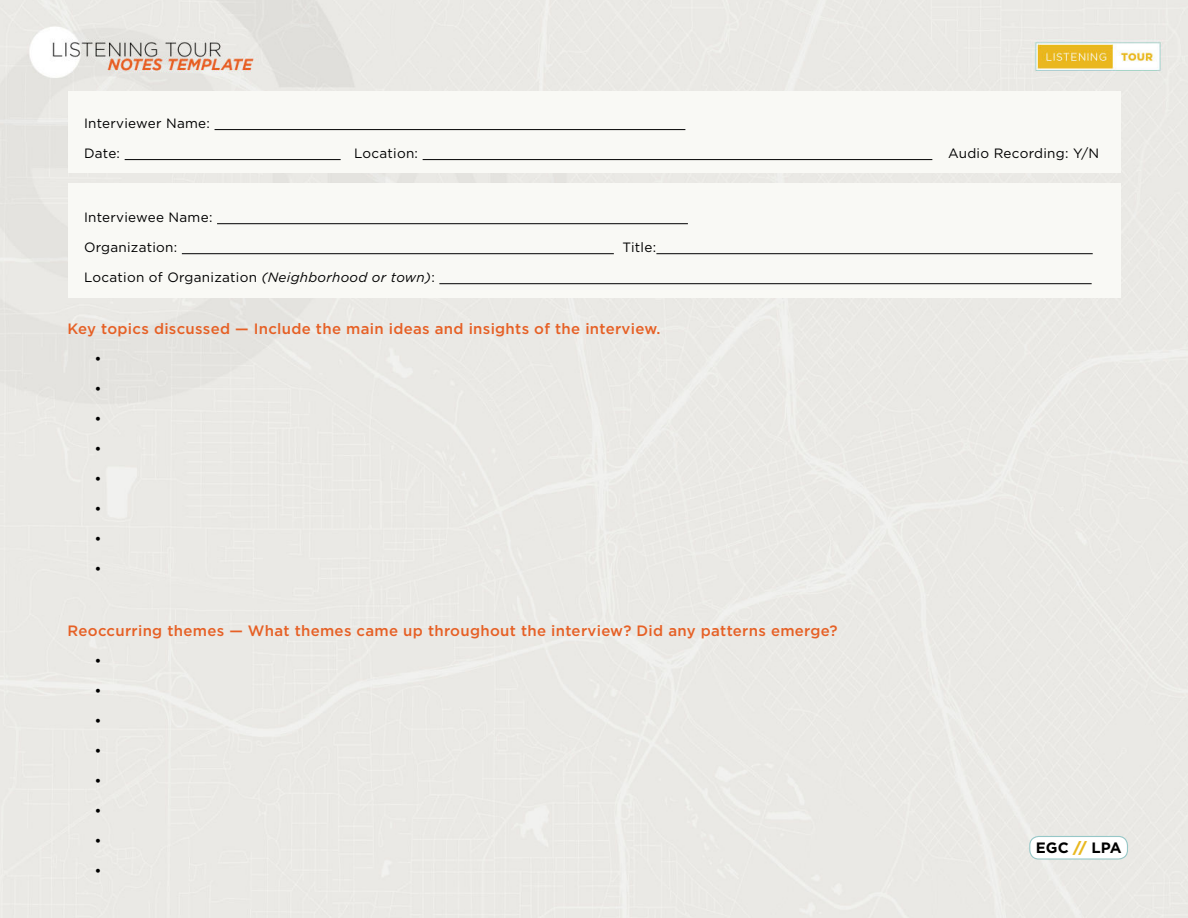
<style>
.page{position:relative;width:1188px;height:918px;background:#eae9e5}
.page>*{position:absolute;margin:0;border:0;box-sizing:border-box;transform-origin:0 0}
.t1{font:500 15px "Gotham";letter-spacing:.02em;color:#e66025}
.t2{font:15px/30px "Gotham";color:#000;text-align:justify}
.t3{font:700 15px "Gotham";color:#000}
.t4{font:13.5px "Gotham";letter-spacing:.02em;color:#000}
.s1{font-style:italic}
.s2{font-weight:900;color:#e9b820}
</style>
<div class="page">
<div style="left:68px;top:91px;width:1053px;height:81px;background:#f9f9f5"></div>
<div style="left:68px;top:184px;width:1053px;height:114px;background:#f9f9f5"></div>
<hr style="left:215px;top:129px;width:470px;height:1px;background:#000">
<hr style="left:125px;top:159px;width:216px;height:1px;background:#000">
<hr style="left:423px;top:159px;width:509px;height:1px;background:#000">
<hr style="left:217px;top:223px;width:471px;height:1px;background:#000">
<hr style="left:182px;top:253px;width:432px;height:1px;background:#000">
<hr style="left:656px;top:253px;width:437px;height:1px;background:#000">
<hr style="left:439px;top:283px;width:653px;height:1px;background:#000">
<div style="left:1030px;top:836px;width:97px;height:23px;background:#fff;border-radius:9px"></div>
<div style="left:1029px;top:836px;width:99px;height:24px;border:1px solid #96c7c7;border-radius:9px"></div>
<p class="t4" style="left:84px;top:117px;width:127px">Interviewer Name:</p>
<p class="t4" style="left:84px;top:147px;width:38px">Date:</p>
<p class="t4" style="left:354px;top:147px;width:66px">Location:</p>
<p class="t4" style="left:948px;top:147px;width:153px">Audio Recording: Y/N</p>
<p class="t4" style="left:84px;top:211px;width:130px">Interviewee Name:</p>
<p class="t4" style="left:84px;top:241px;width:95px">Organization:</p>
<p class="t4" style="left:623px;top:241px;width:35px">Title:</p>
<p class="t4" style="left:84px;top:271px;width:352px">Location of Organization <span class="s1">(Neighborhood or town)</span>:</p>
<p class="t1" style="left:68px;top:322px;width:595px">Key topics discussed — Include the main ideas and insights of the interview.</p>
<p class="t2" style="left:94px;top:344px;width:9px">• • • • • • • •</p>
<p class="t1" style="left:68px;top:624px;width:772px">Reoccurring themes — What themes came up throughout the interview? Did any patterns emerge?</p>
<p class="t2" style="left:94px;top:647px;width:9px">• • • • • • • •</p>
<p class="t3" style="left:1036px;top:841px;width:87px">EGC <span class="s2">//</span> LPA</p>
</div>
